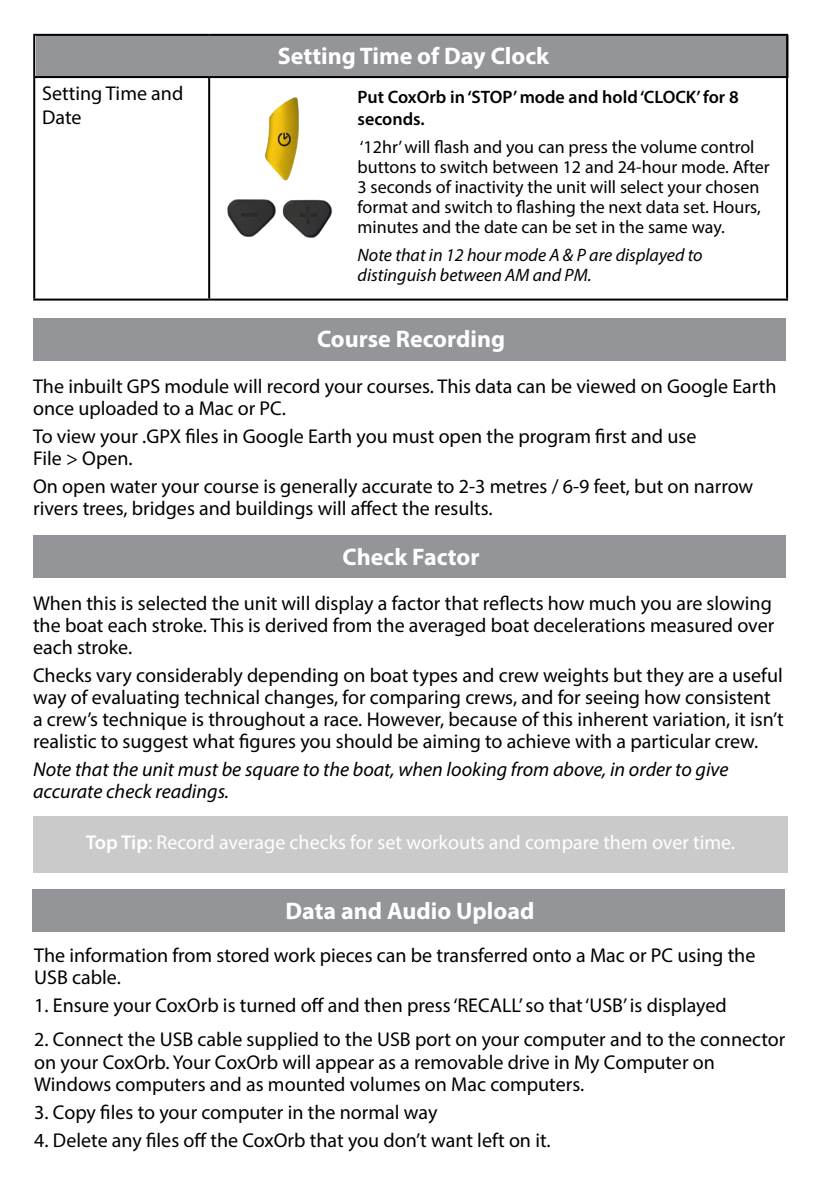
<style>
.page{position:relative;width:840px;height:1191px;background:#fff}
.page>*{position:absolute;margin:0;border:0;box-sizing:border-box;transform-origin:0 0}
.t1{font:700 24px "Myriad Pro";color:#fff}
.t2{font:20px/22px "Myriad Pro";color:#000}
.t3{font:italic 20px/22px "Myriad Pro";color:#000}
.t4{font:20px "Myriad Pro";color:#fff}
.t5{font:18px/20px "Myriad Pro";color:#000}
.t6{font:italic 18px/20px "Myriad Pro";color:#000}
.t7{font:600 18px/22px "Myriad Pro";color:#000}
.s1{font-weight:600}
</style>
<div class="page">
<div style="left:33px;top:817px;width:754px;height:56px;background:#cacacb"></div>
<div style="left:33px;top:319px;width:752px;height:42px;background:#939598"></div>
<div style="left:33px;top:535px;width:752px;height:42px;background:#939598"></div>
<div style="left:36px;top:35px;width:752px;height:42px;background:#939598"></div>
<hr style="left:33px;top:34px;width:176px;height:2px;background:#000">
<hr style="left:33px;top:36px;width:2px;height:40px;background:#000">
<hr style="left:209px;top:34px;width:578px;height:2px;background:#000">
<hr style="left:785px;top:36px;width:2px;height:40px;background:#000">
<hr style="left:33px;top:76px;width:176px;height:2px;background:#000">
<hr style="left:33px;top:78px;width:2px;height:220px;background:#000">
<hr style="left:209px;top:76px;width:578px;height:2px;background:#000">
<hr style="left:208px;top:78px;width:2px;height:220px;background:#000">
<hr style="left:785px;top:78px;width:2px;height:220px;background:#000">
<hr style="left:33px;top:298px;width:176px;height:2px;background:#000">
<hr style="left:209px;top:298px;width:578px;height:2px;background:#000">
<img style="left:227px;top:199px;width:49px;height:38px">
<img style="left:282px;top:199px;width:50px;height:39px">
<img style="left:264px;top:97px;width:35px;height:84px">
<div style="left:32px;top:889px;width:752px;height:42px;background:#939598"></div>
<p class="t1" style="left:277px;top:40px;width:273px">Setting Time of Day Clock</p>
<p class="t2" style="left:42px;top:81px;width:142px;line-height:24px">Setting Time and<br>Date</p>
<p class="t7" style="left:357px;top:85px;width:382px">Put CoxOrb in ‘STOP’ mode and hold ‘CLOCK’ for 8 seconds.</p>
<p class="t5" style="left:357px;top:136px;width:413px">‘12hr’ will flash and you can press the volume control buttons to switch between 12 and 24-hour mode. After 3 seconds of inactivity the unit will select your chosen format and switch to flashing the next data set. Hours, minutes and the date can be set in the same way.</p>
<p class="t6" style="left:357px;top:244px;width:346px">Note that in 12 hour mode A &amp; P are displayed to distinguish between AM and PM.</p>
<p class="t1" style="left:317px;top:323px;width:189px">Course Recording</p>
<p class="t2" style="left:33px;top:375px;width:744px">The inbuilt GPS module will record your courses. This data can be viewed on Google Earth once uploaded to a Mac or PC.</p>
<p class="t2" style="left:33px;top:425px;width:664px">To view your .GPX files in Google Earth you must open the program first and use<br>File &gt; Open.</p>
<p class="t2" style="left:33px;top:475px;width:721px">On open water your course is generally accurate to 2-3 metres / 6-9 feet, but on narrow rivers trees, bridges and buildings will affect the results.</p>
<p class="t1" style="left:342px;top:541px;width:138px">Check Factor</p>
<p class="t2" style="left:33px;top:592px;width:742px;text-align:justify">When this is selected the unit will display a factor that reflects how much you are slowing the boat each stroke. This is derived from the averaged boat decelerations measured over each stroke.</p>
<p class="t2" style="left:33px;top:664px;width:751px">Checks vary considerably depending on boat types and crew weights but they are a useful way of evaluating technical changes, for comparing crews, and for seeing how consistent a crew’s technique is throughout a race. However, because of this inherent variation, it isn’t realistic to suggest what figures you should be aiming to achieve with a particular crew.</p>
<p class="t3" style="left:33px;top:758px;width:696px">Note that the unit must be square to the boat, when looking from above, in order to give accurate check readings.</p>
<p class="t4" style="left:86px;top:829px;width:650px"><span class="s1">Top Tip</span>: Record average checks for set workouts and compare them over time.</p>
<p class="t1" style="left:285px;top:895px;width:250px">Data and Audio Upload</p>
<p class="t2" style="left:34px;top:944px;width:722px">The information from stored work pieces can be transferred onto a Mac or PC using the<br>USB cable.</p>
<p class="t2" style="left:34px;top:994px;width:693px">1. Ensure your CoxOrb is turned off and then press ‘RECALL’ so that ‘USB’ is displayed</p>
<p class="t2" style="left:34px;top:1028px;width:752px">2. Connect the USB cable supplied to the USB port on your computer and to the connector on your CoxOrb. Your CoxOrb will appear as a removable drive in My Computer on<br>Windows computers and as mounted volumes on Mac computers.</p>
<p class="t2" style="left:34px;top:1100px;width:404px">3. Copy files to your computer in the normal way</p>
<p class="t2" style="left:34px;top:1128px;width:517px">4. Delete any files off the CoxOrb that you don’t want left on it.</p>
</div>
